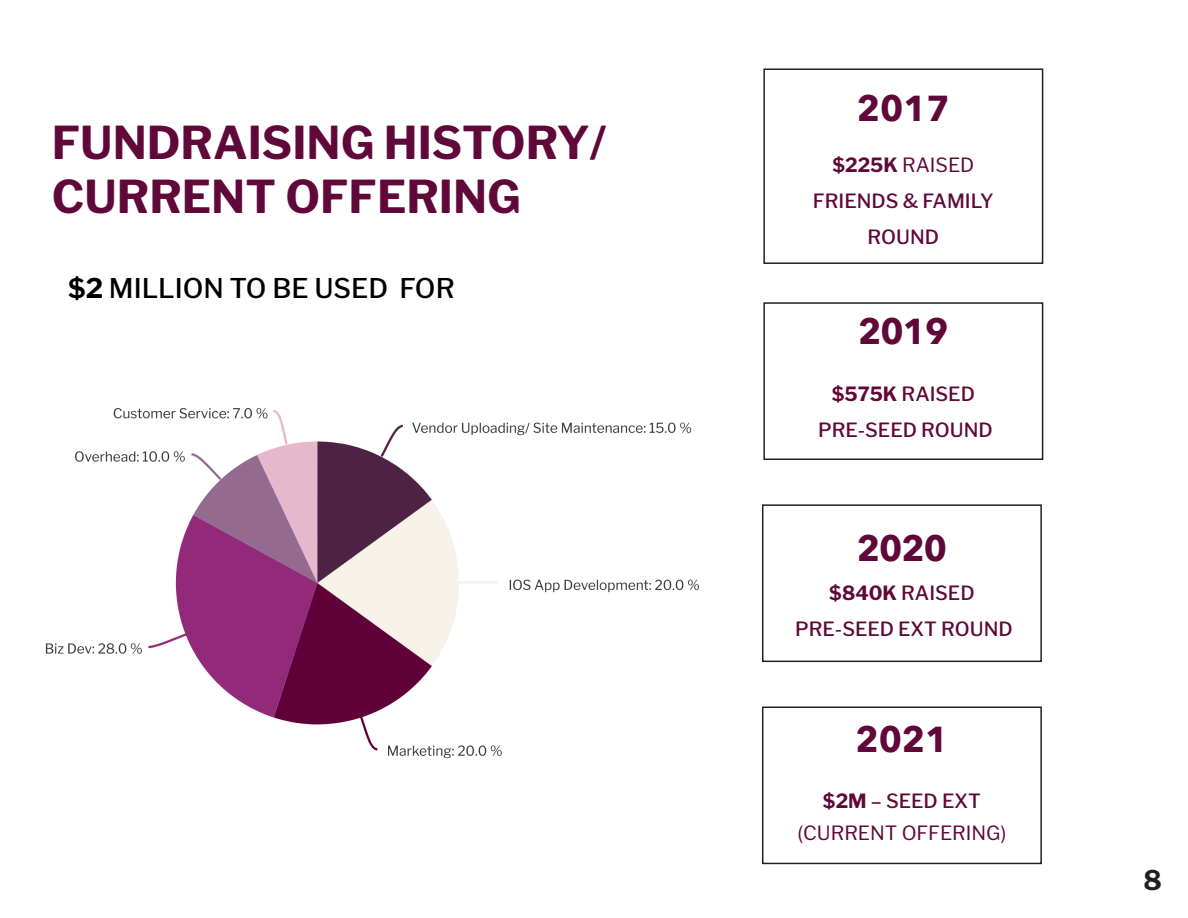
<style>
.page{position:relative;width:1188px;height:918px;background:#fff}
.page>*{position:absolute;margin:0;border:0;box-sizing:border-box;transform-origin:0 0}
.t1{font:700 45px "Libre Franklin";color:#600839}
.t2{font:700 36px "Avenir Next";letter-spacing:-.015em;color:#600839}
.t3{font:500 27px "Libre Franklin";color:#000}
.t4{font:700 27px "Libre Franklin";color:#231f20}
.t5{font:500 19.5px/36px "Libre Franklin";color:#600839;text-align:center}
.t6{font:19.5px "Libre Franklin";color:#600839}
.s1{font-weight:700}
.s2{font-weight:400}
</style>
<div class="page">
<div style="left:763px;top:68px;width:280px;height:196px;border:2px solid #231f20"></div>
<div style="left:763px;top:302px;width:280px;height:158px;border:2px solid #231f20"></div>
<div style="left:762px;top:504px;width:280px;height:158px;border:2px solid #231f20"></div>
<div style="left:762px;top:707px;width:280px;height:157px;border:2px solid #231f20"></div>
<img style="left:45px;top:408px;width:654px;height:351px">
<p class="t1" style="left:52px;top:116px;width:556px">FUNDRAISING HISTORY/</p>
<p class="t1" style="left:52px;top:170px;width:471px">CURRENT OFFERING</p>
<p class="t3" style="left:68px;top:272px;width:388px"><span class="s1">$2</span> MILLION TO BE USED FOR</p>
<p class="t2" style="left:857px;top:78px;width:95px">2017</p>
<p class="t5" style="left:813px;top:147px;width:182px"><span class="s1">$225K</span> <span class="s2">RAISED<br></span>FRIENDS &amp; FAMILY</p>
<p class="t5" style="left:868px;top:219px;width:73px">ROUND</p>
<p class="t2" style="left:858px;top:301px;width:92px">2019</p>
<p class="t5" style="left:832px;top:376px;width:145px"><span class="s1">$575K</span> RAISED</p>
<p class="t5" style="left:818px;top:412px;width:176px">PRE-SEED ROUND</p>
<p class="t2" style="left:857px;top:517px;width:92px">2020</p>
<p class="t5" style="left:829px;top:575px;width:147px"><span class="s1">$840K</span> RAISED</p>
<p class="t5" style="left:795px;top:611px;width:219px">PRE-SEED EXT ROUND</p>
<p class="t2" style="left:855px;top:709px;width:95px">2021</p>
<p class="t5" style="left:823px;top:783px;width:159px"><span class="s1">$2M</span> – SEED EXT</p>
<p class="t6" style="left:798px;top:821px;width:210px">(CURRENT OFFERING)</p>
<h3 class="t4" style="left:1144px;top:864px;width:20px">8</h3>
</div>
